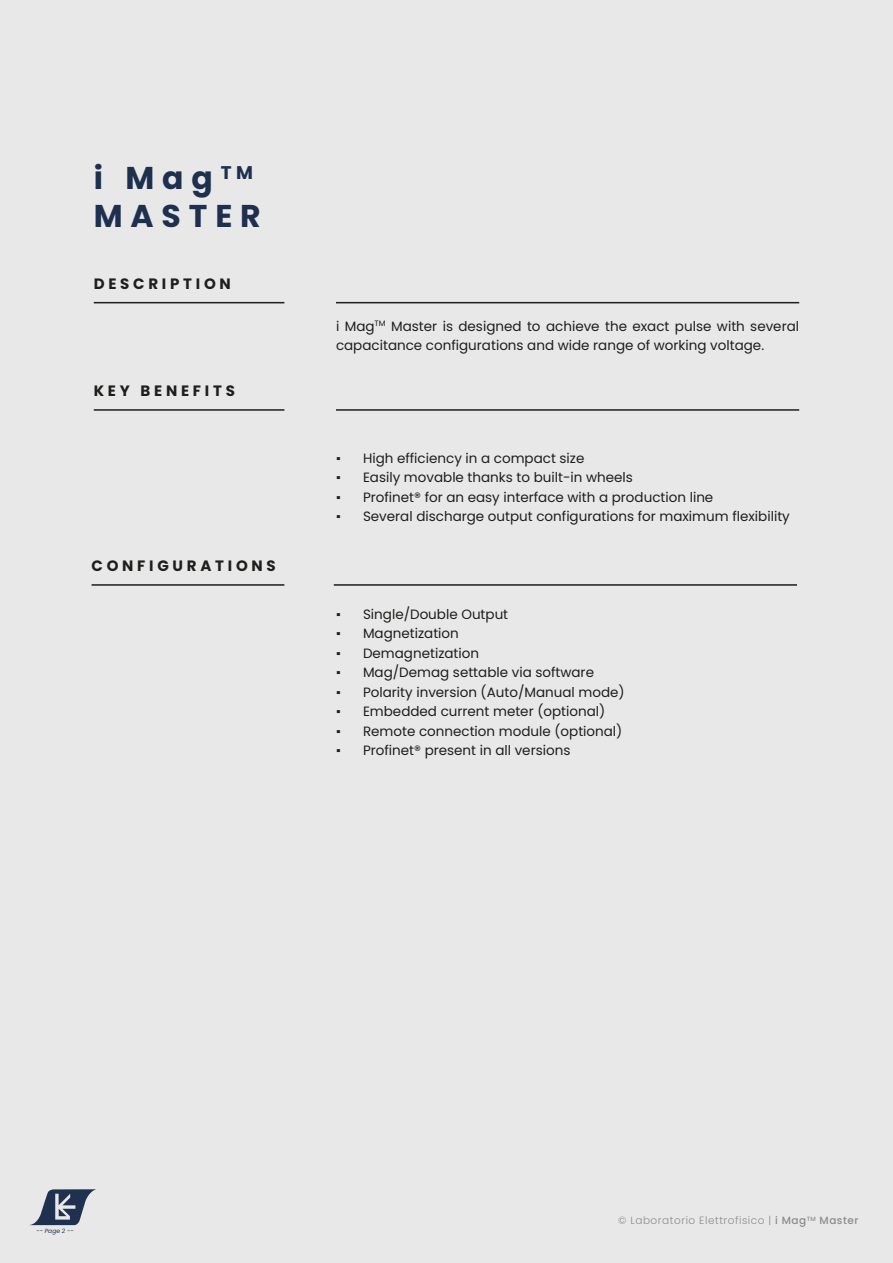
<style>
.page{position:relative;width:893px;height:1263px;background:#e8e8e8}
.page>*{position:absolute;margin:0;border:0;box-sizing:border-box;transform-origin:0 0}
.t1{font:700 31.5px/37.8px "Poppins";letter-spacing:.25em;color:#1f304f}
.t2{font:700 15px "Poppins";letter-spacing:.25em;color:#1e1e1c}
.t3{font:13.5px/19.5px "Poppins";color:#1e1e1c}
.t4{font:300 10.5px "Poppins";letter-spacing:.05em;color:#8c8c8c}
.t5{font:italic 6px "Poppins";color:#1f314f}
.s1{font-family:"Times New Roman"}
.s2{font-weight:500}
</style>
<div class="page">
<hr style="left:94px;top:409px;width:190px;height:2px;background:#1e1e1c">
<hr style="left:336px;top:302px;width:463px;height:1px;background:#1e1e1c">
<hr style="left:94px;top:302px;width:190px;height:1px;background:#1e1e1c">
<hr style="left:336px;top:409px;width:463px;height:2px;background:#1e1e1c">
<hr style="left:92px;top:584px;width:192px;height:2px;background:#1e1e1c">
<hr style="left:334px;top:584px;width:463px;height:2px;background:#1e1e1c">
<svg style="left:30px;top:1189px;width:67px;height:36px"></svg>
<h1 class="t1" style="left:94px;top:159px;width:169px">i Mag <sup>TM<br></sup>MASTER</h1>
<p class="t2" style="left:94px;top:275px;width:139px">DESCRIPTION</p>
<p class="t2" style="left:94px;top:382px;width:143px">KEY BENEFITS</p>
<p class="t2" style="left:92px;top:557px;width:186px">CONFIGURATIONS</p>
<p class="t3" style="left:336px;top:316px;width:465px">i Mag<sup>TM</sup> Master is designed to achieve the exact pulse with several capacitance configurations and wide range of working voltage.</p>
<p class="t3" style="left:336px;top:449px;width:250px"><span class="s1">▪</span> High efficiency in a compact size</p>
<p class="t3" style="left:336px;top:468px;width:298px"><span class="s1">▪</span> Easily movable thanks to built-in wheels</p>
<p class="t3" style="left:336px;top:488px;width:379px"><span class="s1">▪</span> Profinet® for an easy interface with a production line</p>
<p class="t3" style="left:336px;top:507px;width:455px"><span class="s1">▪</span> Several discharge output configurations for maximum flexibility</p>
<p class="t3" style="left:336px;top:604px;width:174px"><span class="s1">▪</span> Single/Double Output</p>
<p class="t3" style="left:336px;top:624px;width:124px"><span class="s1">▪</span> Magnetization</p>
<p class="t3" style="left:336px;top:643px;width:145px"><span class="s1">▪</span> Demagnetization</p>
<p class="t3" style="left:336px;top:663px;width:260px"><span class="s1">▪</span> Mag/Demag settable via software</p>
<p class="t3" style="left:336px;top:682px;width:290px"><span class="s1">▪</span> Polarity inversion (Auto/Manual mode)</p>
<p class="t3" style="left:336px;top:702px;width:271px"><span class="s1">▪</span> Embedded current meter (optional)</p>
<p class="t3" style="left:336px;top:721px;width:288px"><span class="s1">▪</span> Remote connection module (optional)</p>
<p class="t3" style="left:336px;top:741px;width:236px"><span class="s1">▪</span> Profinet® present in all versions</p>
<p class="t5" style="left:36px;top:1227px;width:39px">-- Page 2 --</p>
<p class="t4" style="left:618px;top:1214px;width:242px">© Laboratorio Elettrofisico | <span class="s2">i Mag</span><sup>TM</sup> <span class="s2">Master</span></p>
</div>
